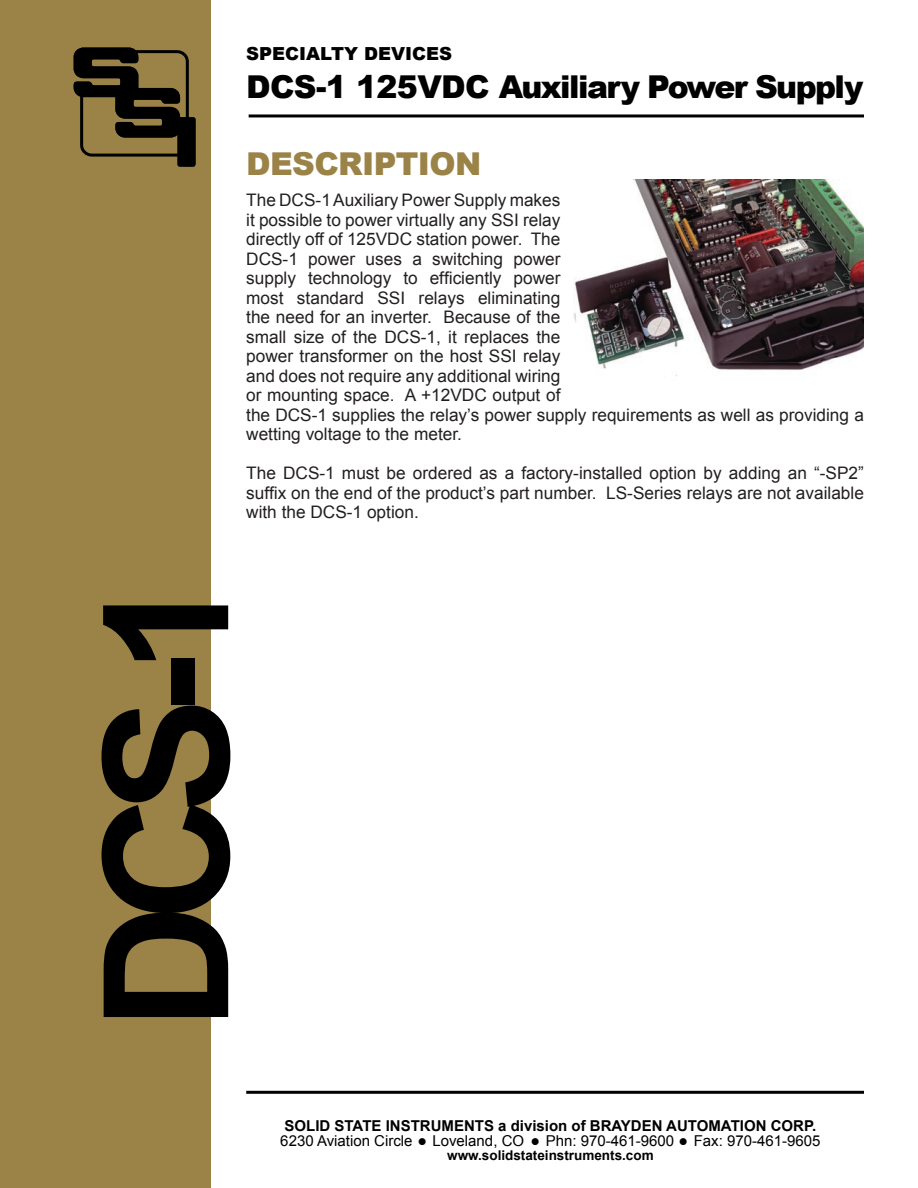
<style>
.page{position:relative;width:918px;height:1188px;background:#fff}
.page>*{position:absolute;margin:0;border:0;box-sizing:border-box;transform-origin:0 0}
.t1{font:700 174px "Arial";color:#000}
.t2{font:900 31.5px "Arial";letter-spacing:-.05em;color:#000}
.t3{font:900 31.5px "Arial";letter-spacing:-.02em;color:#9b8348}
.t4{font:900 18px "Arial";color:#000}
.t5{font:17.25px/19.5px "Arial";color:#231f20}
.t6{font:15px/15px "Arial";color:#000}
.t7{font:700 13.5px "Arial";color:#000}
.s1{font-weight:700}
</style>
<div class="page">
<div style="left:0;top:0;width:211px;height:1188px;background:#9b8348"></div>
<svg style="left:73px;top:47px;width:123px;height:120px"></svg>
<hr style="left:249px;top:114px;width:615px;height:3px;background:#000">
<hr style="left:246px;top:1091px;width:618px;height:3px;background:#000">
<img style="left:574px;top:180px;width:290px;height:196px">
<p class="t4" style="left:246px;top:41px;width:208px">SPECIALTY DEVICES</p>
<h2 class="t2" style="left:246px;top:64px;width:619px">DCS-1 125VDC Auxiliary Power Supply</h2>
<h2 class="t3" style="left:246px;top:141px;width:237px">DESCRIPTION</h2>
<p class="t5" style="left:246px;top:190px;width:619px">The DCS-1 Auxiliary Power Supply makes<br>it possible to power virtually any SSI relay<br>directly off of 125VDC station power. The<br>DCS-1 power uses a switching power<br>supply technology to efficiently power<br>most standard SSI relays eliminating<br>the need for an inverter. Because of the<br>small size of the DCS-1, it replaces the<br>power transformer on the host SSI relay<br>and does not require any additional wiring<br>or mounting space. A +12VDC output of<br>the DCS-1 supplies the relay’s power supply requirements as well as providing a wetting voltage to the meter.</p>
<p class="t5" style="left:246px;top:463px;width:619px;text-align:justify">The DCS-1 must be ordered as a factory-installed option by adding an “-SP2” suffix on the end of the product’s part number. LS-Series relays are not available with the DCS-1 option.</p>
<h1 class="t1" style="left:52px;top:1030px;width:454px;rotate:-90deg">DCS-1</h1>
<p class="t6" style="left:280px;top:1119px;width:542px"><span class="s1">SOLID STATE INSTRUMENTS a division of BRAYDEN AUTOMATION CORP.<br></span>6230 Aviation Circle ● Loveland, CO ● Phn: 970-461-9600 ● Fax: 970-461-9605</p>
<p class="t7" style="left:447px;top:1146px;width:208px">www.solidstateinstruments.com</p>
</div>
